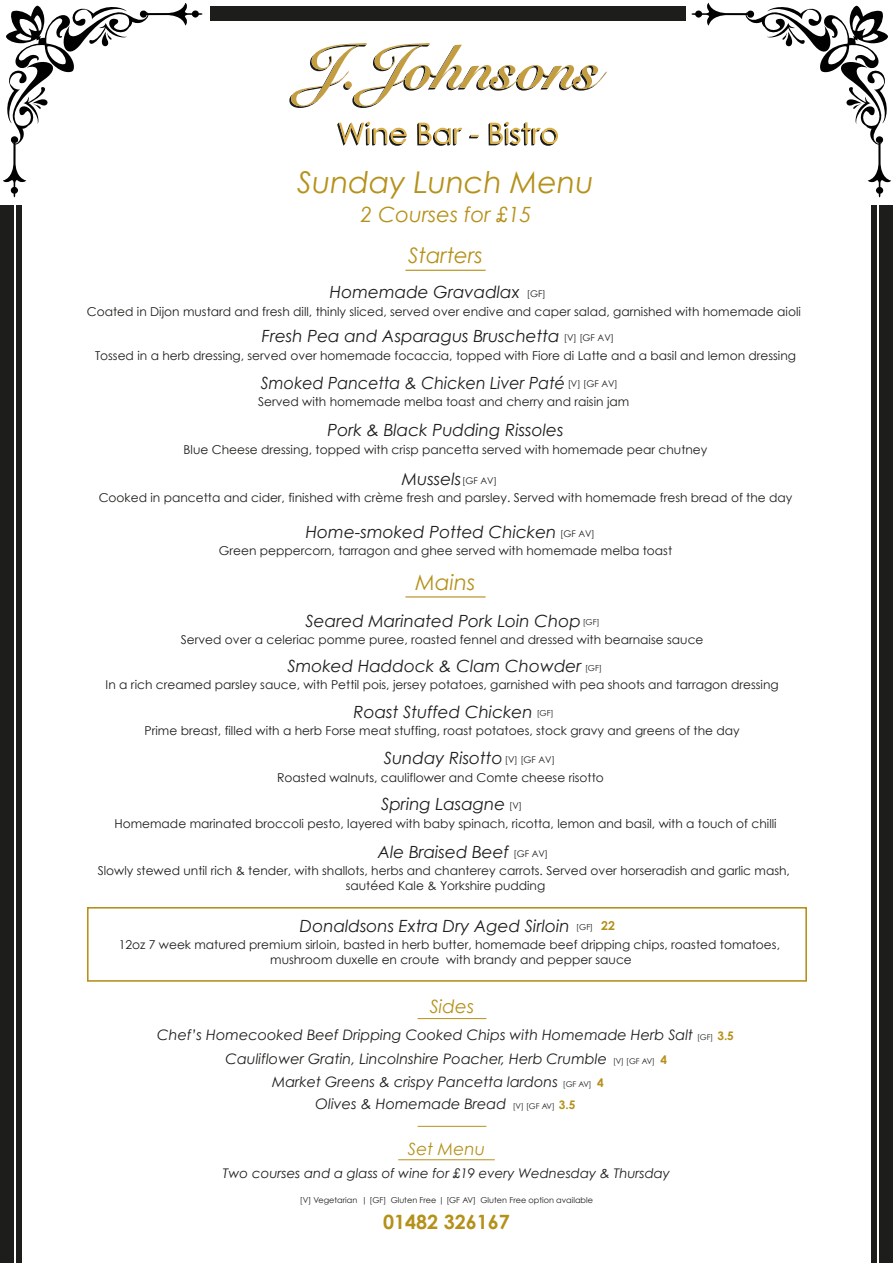
<style>
.page{position:relative;width:893px;height:1263px;background:#fff}
.page>*{position:absolute;margin:0;border:0;box-sizing:border-box;transform-origin:0 0}
.t1{font:italic 30px "Century Gothic";color:#b5911a}
.t2{font:italic 21.45px "Century Gothic";color:#b5911a}
.t3{font:italic 21px "Century Gothic";color:#b5911a}
.t4{font:700 19.65px "Century Gothic";color:#b5911a}
.t5{font:italic 18.3px "Century Gothic";color:#b5911a}
.t6{font:italic 16.95px "Century Gothic";color:#b5911a}
.t7{font:italic 16.8px "Century Gothic";color:#1d1d1b}
.t8{font:italic 16.8px "Century Gothic";color:#1d1d1b;scale:.95 1}
.t9{font:italic 14.4px "Century Gothic";color:#1d1d1b}
.t10{font:italic 13.35px "Century Gothic";color:#1d1d1b}
.t11{font:12.15px/14.7px "Century Gothic";color:#1d1d1b;text-align:center}
.t12{font:9.15px "Century Gothic";color:#1d1d1b}
.t13{font:8.25px "Century Gothic";color:#1d1d1b}
.t14{font:8.1px "Century Gothic";color:#1d1d1b}
.s1{font-style:normal;font-size:9.15px}
.s2{font-weight:700;font-size:12.3px;color:#b5911a}
.s3{font-style:normal;font-size:7.8px}
.s4{font-weight:700;font-style:normal;font-size:11.85px;color:#b5911a}
</style>
<div class="page">
<svg style="left:289px;top:43px;width:318px;height:65px"></svg>
<svg style="left:469px;top:135px;width:10px;height:3px"></svg>
<svg style="left:488px;top:122px;width:70px;height:24px"></svg>
<svg style="left:337px;top:122px;width:70px;height:24px"></svg>
<svg style="left:417px;top:123px;width:45px;height:23px"></svg>
<div style="left:210px;top:6px;width:475px;height:15px;background:#1d1d1b"></div>
<div style="left:0;top:205px;width:13px;height:1058px;background:#1d1d1b"></div>
<div style="left:17px;top:205px;width:5px;height:1058px;background:#1d1d1b"></div>
<div style="left:880px;top:205px;width:13px;height:1058px;background:#1d1d1b"></div>
<div style="left:871px;top:205px;width:5px;height:1058px;background:#1d1d1b"></div>
<svg style="left:691px;top:3px;width:200px;height:195px"></svg>
<svg style="left:3px;top:3px;width:200px;height:195px"></svg>
<hr style="left:398px;top:1159px;width:97px;height:1px;background:#b5911a">
<hr style="left:405px;top:270px;width:81px;height:1px;background:#b5911a">
<hr style="left:405px;top:596px;width:81px;height:1px;background:#b5911a">
<hr style="left:418px;top:1018px;width:68px;height:1px;background:#b5911a">
<hr style="left:418px;top:1126px;width:68px;height:1px;background:#b5911a">
<div style="left:87px;top:907px;width:720px;height:75px;border:2px solid #b5911a"></div>
<h1 class="t1" style="left:297px;top:164px;width:298px">Sunday Lunch Menu</h1>
<h3 class="t3" style="left:361px;top:202px;width:172px">2 Courses for £15</h3>
<h2 class="t2" style="left:408px;top:242px;width:76px">Starters</h2>
<h3 class="t7" style="left:330px;top:282px;width:217px">Homemade Gravadlax <span class="s1">[GF]</span></h3>
<p class="t11" style="left:87px;top:304px;width:716px">Coated in Dijon mustard and fresh dill, thinly sliced, served over endive and caper salad, garnished with homemade aioli</p>
<h3 class="t7" style="left:262px;top:326px;width:354px">Fresh Pea and Asparagus Bruschetta <span class="s1">[V] [GF AV]</span></h3>
<p class="t11" style="left:95px;top:348px;width:703px">Tossed in a herb dressing, served over homemade focaccia, topped with Fiore di Latte and a basil and lemon dressing</p>
<h3 class="t8" style="left:261px;top:372px;width:377px">Smoked Pancetta &amp; Chicken Liver Paté <span class="s1">[V] [GF AV]</span></h3>
<p class="t11" style="left:258px;top:394px;width:373px">Served with homemade melba toast and cherry and raisin jam</p>
<h3 class="t7" style="left:327px;top:420px;width:238px">Pork &amp; Black Pudding Rissoles</h3>
<p class="t11" style="left:184px;top:442px;width:525px">Blue Cheese dressing, topped with crisp pancetta served with homemade pear chutney</p>
<h3 class="t7" style="left:402px;top:468px;width:97px">Mussels<span class="s1">[GF AV]</span></h3>
<p class="t11" style="left:99px;top:490px;width:695px">Cooked in pancetta and cider, finished with crème fresh and parsley. Served with homemade fresh bread of the day</p>
<h3 class="t7" style="left:306px;top:521px;width:290px">Home-smoked Potted Chicken <span class="s1">[GF AV]</span></h3>
<p class="t11" style="left:219px;top:543px;width:455px">Green peppercorn, tarragon and ghee served with homemade melba toast</p>
<h2 class="t2" style="left:416px;top:569px;width:61px">Mains</h2>
<h3 class="t7" style="left:306px;top:610px;width:277px">Seared Marinated Pork Loin Chop</h3>
<p class="t11" style="left:181px;top:632px;width:524px">Served over a celeriac pomme puree, roasted fennel and dressed with bearnaise sauce</p>
<p class="t13" style="left:583px;top:616px;width:18px">[GF]</p>
<h3 class="t7" style="left:287px;top:655px;width:296px">Smoked Haddock &amp; Clam Chowder</h3>
<p class="t11" style="left:106px;top:677px;width:674px">In a rich creamed parsley sauce, with Pettil pois, jersey potatoes, garnished with pea shoots and tarragon dressing</p>
<p class="t13" style="left:585px;top:662px;width:18px">[GF]</p>
<h3 class="t7" style="left:354px;top:701px;width:181px">Roast Stuffed Chicken</h3>
<p class="t11" style="left:145px;top:723px;width:597px">Prime breast, filled with a herb Forse meat stuffing, roast potatoes, stock gravy and greens of the day</p>
<p class="t13" style="left:537px;top:707px;width:18px">[GF]</p>
<h3 class="t7" style="left:384px;top:748px;width:120px">Sunday Risotto</h3>
<p class="t11" style="left:277px;top:770px;width:328px">Roasted walnuts, cauliflower and Comte cheese risotto</p>
<p class="t12" style="left:505px;top:753px;width:52px">[V] [GF AV]</p>
<h3 class="t7" style="left:381px;top:794px;width:126px">Spring Lasagne</h3>
<p class="t11" style="left:114px;top:816px;width:664px">Homemade marinated broccoli pesto, layered with baby spinach, ricotta, lemon and basil, with a touch of chilli</p>
<p class="t12" style="left:509px;top:800px;width:14px">[V]</p>
<h3 class="t7" style="left:378px;top:841px;width:133px">Ale Braised Beef</h3>
<p class="t11" style="left:98px;top:863px;width:694px">Slowly stewed until rich &amp; tender, with shallots, herbs and chanterey carrots. Served over horseradish and garlic mash, sautéed Kale &amp; Yorkshire pudding</p>
<p class="t12" style="left:513px;top:847px;width:36px">[GF AV]</p>
<h3 class="t7" style="left:300px;top:916px;width:271px">Donaldsons Extra Dry Aged Sirloin</h3>
<p class="t11" style="left:119px;top:937px;width:663px">12oz 7 week matured premium sirloin, basted in herb butter, homemade beef dripping chips, roasted tomatoes, mushroom duxelle en croute with brandy and pepper sauce</p>
<p class="t13" style="left:576px;top:921px;width:40px">[GF] <span class="s2">22</span></p>
<h3 class="t5" style="left:430px;top:995px;width:46px">Sides</h3>
<p class="t9" style="left:157px;top:1026px;width:578px">Chef’s Homecooked Beef Dripping Cooked Chips with Homemade Herb Salt <span class="s3">[GF]</span> <span class="s4">3.5</span></p>
<p class="t9" style="left:225px;top:1050px;width:443px">Cauliflower Gratin, Lincolnshire Poacher, Herb Crumble <span class="s3">[V] [GF AV]</span> <span class="s4">4</span></p>
<p class="t9" style="left:272px;top:1073px;width:333px">Market Greens &amp; crispy Pancetta lardons <span class="s3">[GF AV]</span> <span class="s4">4</span></p>
<p class="t9" style="left:316px;top:1095px;width:261px">Olives &amp; Homemade Bread <span class="s3">[V] [GF AV]</span> <span class="s4">3.5</span></p>
<h3 class="t6" style="left:408px;top:1139px;width:79px">Set Menu</h3>
<p class="t10" style="left:223px;top:1165px;width:449px">Two courses and a glass of wine for £19 every Wednesday &amp; Thursday</p>
<p class="t14" style="left:300px;top:1194px;width:295px">[V] Vegetarian | [GF] Gluten Free | [GF AV] Gluten Free option available</p>
<h3 class="t4" style="left:383px;top:1206px;width:128px">01482 326167</h3>
</div>
